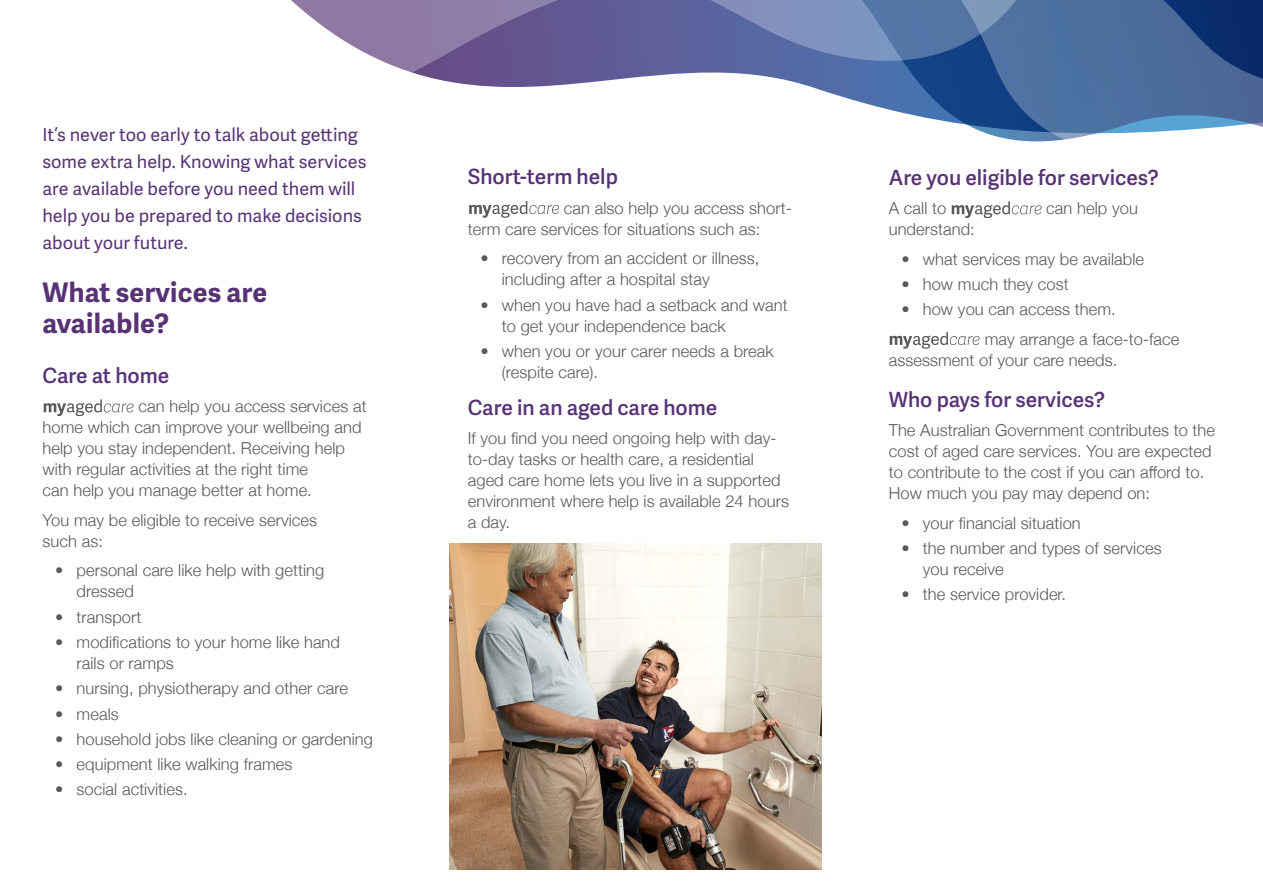
<style>
.page{position:relative;width:1263px;height:893px;background:#fff}
.page>*{position:absolute;margin:0;border:0;box-sizing:border-box;transform-origin:0 0}
.Head_1{font:700 27px/31.5px "Adelle Sans";letter-spacing:.01em;color:#573275}
.Head_2{font:600 21px "Adelle Sans";color:#573275}
.Pull_Para{font:18px/27px "Adelle Sans";letter-spacing:-.005em;color:#573275}
.Body{font:300 16.5px/21px "Helvetica Neue";letter-spacing:.005em;color:#58595b}
</style>
<div class="page">
<img style="left:450px;top:543px;width:372px;height:327px">
<svg style="left:44px;top:399px;width:90px;height:17px"></svg>
<svg style="left:469px;top:201px;width:90px;height:17px"></svg>
<svg style="left:952px;top:201px;width:90px;height:17px"></svg>
<svg style="left:890px;top:332px;width:90px;height:17px"></svg>
<svg style="left:943px;top:0;width:320px;height:142px;background:#5274a2"></svg>
<svg style="left:291px;top:0;width:740px;height:116px"></svg>
<p class="Pull_Para" style="left:43px;top:121px;width:325px">It’s never too early to talk about getting some extra help. Knowing what services are available before you need them will help you be prepared to make decisions about your future.</p>
<p class="Head_1" style="left:43px;top:275px;width:226px">What services are available?</p>
<p class="Head_2" style="left:43px;top:360px;width:128px">Care at home</p>
<p class="Body" style="left:43px;top:395px;width:326px;text-indent:96px">can help you access services at home which can improve your wellbeing and help you stay independent. Receiving help with regular activities at the right time<br>can help you manage better at home.</p>
<p class="Body" style="left:43px;top:508px;width:276px">You may be eligible to receive services such as:</p>
<p class="Body" style="left:77px;top:559px;width:249px;text-indent:-21px">• personal care like help with getting dressed</p>
<p class="Body" style="left:55px;top:605px;width:88px">• transport</p>
<p class="Body" style="left:77px;top:630px;width:265px;text-indent:-21px">• modifications to your home like hand rails or ramps</p>
<p class="Body" style="left:55px;top:677px;width:294px">• nursing, physiotherapy and other care</p>
<p class="Body" style="left:55px;top:702px;width:65px">• meals</p>
<p class="Body" style="left:55px;top:727px;width:319px">• household jobs like cleaning or gardening</p>
<p class="Body" style="left:55px;top:752px;width:239px">• equipment like walking frames</p>
<p class="Body" style="left:55px;top:778px;width:134px">• social activities.</p>
<p class="Head_2" style="left:468px;top:162px;width:152px">Short-term help</p>
<p class="Body" style="left:468px;top:196px;width:326px;text-indent:96px">can also help you access short&shy;term care services for situations such as:</p>
<p class="Body" style="left:502px;top:247px;width:259px;text-indent:-21px">• recovery from an accident or illness, including after a hospital stay</p>
<p class="Body" style="left:502px;top:293px;width:287px;text-indent:-21px">• when you have had a setback and want to get your independence back</p>
<p class="Body" style="left:502px;top:339px;width:273px;text-indent:-21px">• when you or your carer needs a break (respite care).</p>
<p class="Head_2" style="left:468px;top:392px;width:251px">Care in an aged care home</p>
<p class="Body" style="left:468px;top:427px;width:323px">If you find you need ongoing help with day&shy;to-day tasks or health care, a residential aged care home lets you live in a supported environment where help is available 24 hours a day.</p>
<p class="Head_2" style="left:889px;top:162px;width:271px">Are you eligible for services?</p>
<p class="Body" style="left:889px;top:197px;width:59px">A call to</p>
<p class="Body" style="left:1046px;top:197px;width:93px">can help you</p>
<p class="Body" style="left:889px;top:218px;width:88px">understand:</p>
<p class="Body" style="left:901px;top:247px;width:244px">• what services may be available</p>
<p class="Body" style="left:901px;top:273px;width:169px">• how much they cost</p>
<p class="Body" style="left:901px;top:298px;width:216px">• how you can access them.</p>
<p class="Body" style="left:889px;top:327px;width:292px;text-indent:96px">may arrange a face-to-face assessment of your care needs.</p>
<p class="Head_2" style="left:889px;top:384px;width:218px">Who pays for services?</p>
<p class="Body" style="left:889px;top:419px;width:328px">The Australian Government contributes to the cost of aged care services. You are expected to contribute to the cost if you can afford to.<br>How much you pay may depend on:</p>
<p class="Body" style="left:901px;top:511px;width:181px">• your financial situation</p>
<p class="Body" style="left:923px;top:537px;width:240px;text-indent:-21px">• the number and types of services you receive</p>
<p class="Body" style="left:901px;top:583px;width:166px">• the service provider.</p>
</div>
